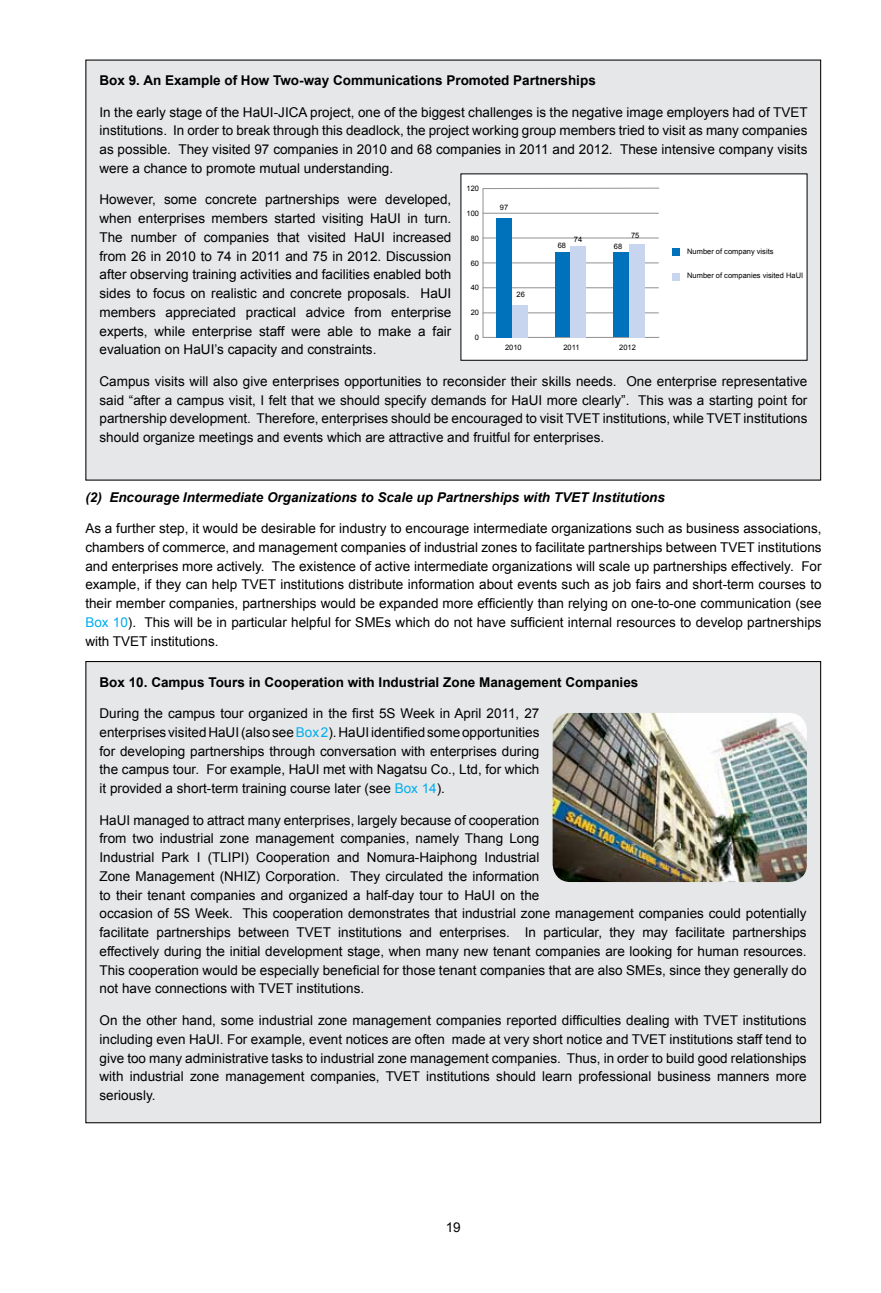
<style>
.page{position:relative;width:881px;height:1293px;background:#fff}
.page>*{position:absolute;margin:0;border:0;box-sizing:border-box;transform-origin:0 0}
.t1{font:13.5px/18.8px "Arial";color:#000;text-align:justify}
.t2{font:700 13.5px "Arial";color:#000}
.t3{font:italic 700 13.5px "Arial";color:#000}
.t4{font:7.5px "Arial";color:#000}
.s1{color:#00aeef}
</style>
<div class="page">
<div style="left:85px;top:661px;width:735px;height:462px;background:#e6e7e8;border:1px solid #000"></div>
<div style="left:85px;top:60px;width:735px;height:420px;background:#e6e7e8"></div>
<img style="left:552px;top:713px;width:254px;height:169px">
<div style="left:460px;top:173px;width:347px;height:188px;background:#fff;border:1px solid #000"></div>
<div style="left:482px;top:188px;width:177px;height:150px;border:1px solid #939598"></div>
<hr style="left:482px;top:213px;width:176px;height:1px;background:#939598">
<hr style="left:482px;top:237px;width:176px;height:1px;background:#939598">
<hr style="left:482px;top:262px;width:176px;height:1px;background:#939598">
<hr style="left:482px;top:287px;width:176px;height:1px;background:#939598">
<hr style="left:482px;top:312px;width:176px;height:1px;background:#939598">
<div style="left:496px;top:218px;width:15px;height:119px;background:#0072bc"></div>
<div style="left:555px;top:252px;width:15px;height:85px;background:#0072bc"></div>
<div style="left:613px;top:252px;width:15px;height:85px;background:#0072bc"></div>
<div style="left:511px;top:305px;width:16px;height:32px;background:#c7d6ee"></div>
<div style="left:570px;top:246px;width:16px;height:91px;background:#c7d6ee"></div>
<div style="left:628px;top:244px;width:16px;height:93px;background:#c7d6ee"></div>
<div style="left:671px;top:249px;width:8px;height:7px;background:#0072bc"></div>
<div style="left:671px;top:273px;width:8px;height:7px;background:#c7d6ee"></div>
<p class="t2" style="left:99px;top:71px;width:497px">Box 9. An Example of How Two-way Communications Promoted Partnerships</p>
<p class="t1" style="left:99px;top:103px;width:709px">In the early stage of the HaUI-JICA project, one of the biggest challenges is the negative image employers had of TVET institutions. In order to break through this deadlock, the project working group members tried to visit as many companies as possible. They visited 97 companies in 2010 and 68 companies in 2011 and 2012. These intensive company visits were a chance to promote mutual understanding.</p>
<p class="t1" style="left:99px;top:190px;width:353px">However, some concrete partnerships were developed, when enterprises members started visiting HaUI in turn.<br>The number of companies that visited HaUI increased from 26 in 2010 to 74 in 2011 and 75 in 2012. Discussion after observing training activities and facilities enabled both sides to focus on realistic and concrete proposals. HaUI members appreciated practical advice from enterprise experts, while enterprise staff were able to make a fair evaluation on HaUI’s capacity and constraints.</p>
<p class="t1" style="left:99px;top:372px;width:709px">Campus visits will also give enterprises opportunities to reconsider their skills needs. One enterprise representative said “after a campus visit, I felt that we should specify demands for HaUI more clearly”. This was a starting point for partnership development. Therefore, enterprises should be encouraged to visit TVET institutions, while TVET institutions should organize meetings and events which are attractive and fruitful for enterprises.</p>
<p class="t4" style="left:466px;top:184px;width:14px">120</p>
<p class="t4" style="left:466px;top:209px;width:14px">100</p>
<p class="t4" style="left:470px;top:233px;width:10px">80</p>
<p class="t4" style="left:470px;top:258px;width:10px">60</p>
<p class="t4" style="left:470px;top:283px;width:10px">40</p>
<p class="t4" style="left:470px;top:308px;width:10px">20</p>
<p class="t4" style="left:474px;top:332px;width:6px">0</p>
<p class="t4" style="left:499px;top:202px;width:10px">97</p>
<p class="t4" style="left:630px;top:231px;width:10px">75</p>
<p class="t4" style="left:573px;top:235px;width:10px">74</p>
<p class="t4" style="left:557px;top:240px;width:10px">68</p>
<p class="t4" style="left:613px;top:242px;width:10px">68</p>
<p class="t4" style="left:687px;top:246px;width:88px">Number of company visits</p>
<p class="t4" style="left:687px;top:270px;width:117px">Number of companies visited HaUI</p>
<p class="t4" style="left:516px;top:289px;width:10px">26</p>
<p class="t4" style="left:505px;top:342px;width:18px">2010</p>
<p class="t4" style="left:563px;top:342px;width:18px">2011</p>
<p class="t4" style="left:619px;top:342px;width:18px">2012</p>
<p class="t3" style="left:85px;top:488px;width:581px">(2) Encourage Intermediate Organizations to Scale up Partnerships with TVET Institutions</p>
<p class="t1" style="left:85px;top:519px;width:737px">As a further step, it would be desirable for industry to encourage intermediate organizations such as business associations, chambers of commerce, and management companies of industrial zones to facilitate partnerships between TVET institutions and enterprises more actively. The existence of active intermediate organizations will scale up partnerships effectively. For example, if they can help TVET institutions distribute information about events such as job fairs and short-term courses to their member companies, partnerships would be expanded more efficiently than relying on one-to-one communication (see <span class="s1">Box 10</span>). This will be in particular helpful for SMEs which do not have sufficient internal resources to develop partnerships with TVET institutions.</p>
<p class="t2" style="left:99px;top:673px;width:540px">Box 10. Campus Tours in Cooperation with Industrial Zone Management Companies</p>
<p class="t1" style="left:99px;top:704px;width:441px">During the campus tour organized in the first 5S Week in April 2011, 27 enterprises visited HaUI (also see <span class="s1">Box 2</span>). HaUI identified some opportunities for developing partnerships through conversation with enterprises during the campus tour. For example, HaUI met with Nagatsu Co., Ltd, for which it provided a short-term training course later (see <span class="s1">Box 14</span>).</p>
<p class="t1" style="left:99px;top:810px;width:708px;text-align:left">HaUI managed to attract many enterprises, largely because of cooperation<br>from two industrial zone management companies, namely Thang Long<br>Industrial Park I (TLIPI) Cooperation and Nomura-Haiphong Industrial<br>Zone Management (NHIZ) Corporation. They circulated the information<br>to their tenant companies and organized a half-day tour to HaUI on the<br>occasion of 5S Week. This cooperation demonstrates that industrial zone management companies could potentially facilitate partnerships between TVET institutions and enterprises. In particular, they may facilitate partnerships effectively during the initial development stage, when many new tenant companies are looking for human resources.<br>This cooperation would be especially beneficial for those tenant companies that are also SMEs, since they generally do not have connections with TVET institutions.</p>
<p class="t1" style="left:99px;top:1011px;width:708px">On the other hand, some industrial zone management companies reported difficulties dealing with TVET institutions including even HaUI. For example, event notices are often made at very short notice and TVET institutions staff tend to give too many administrative tasks to industrial zone management companies. Thus, in order to build good relationships with industrial zone management companies, TVET institutions should learn professional business manners more seriously.</p>
<p class="t1" style="left:445px;top:1218px;width:17px">19</p>
</div>
